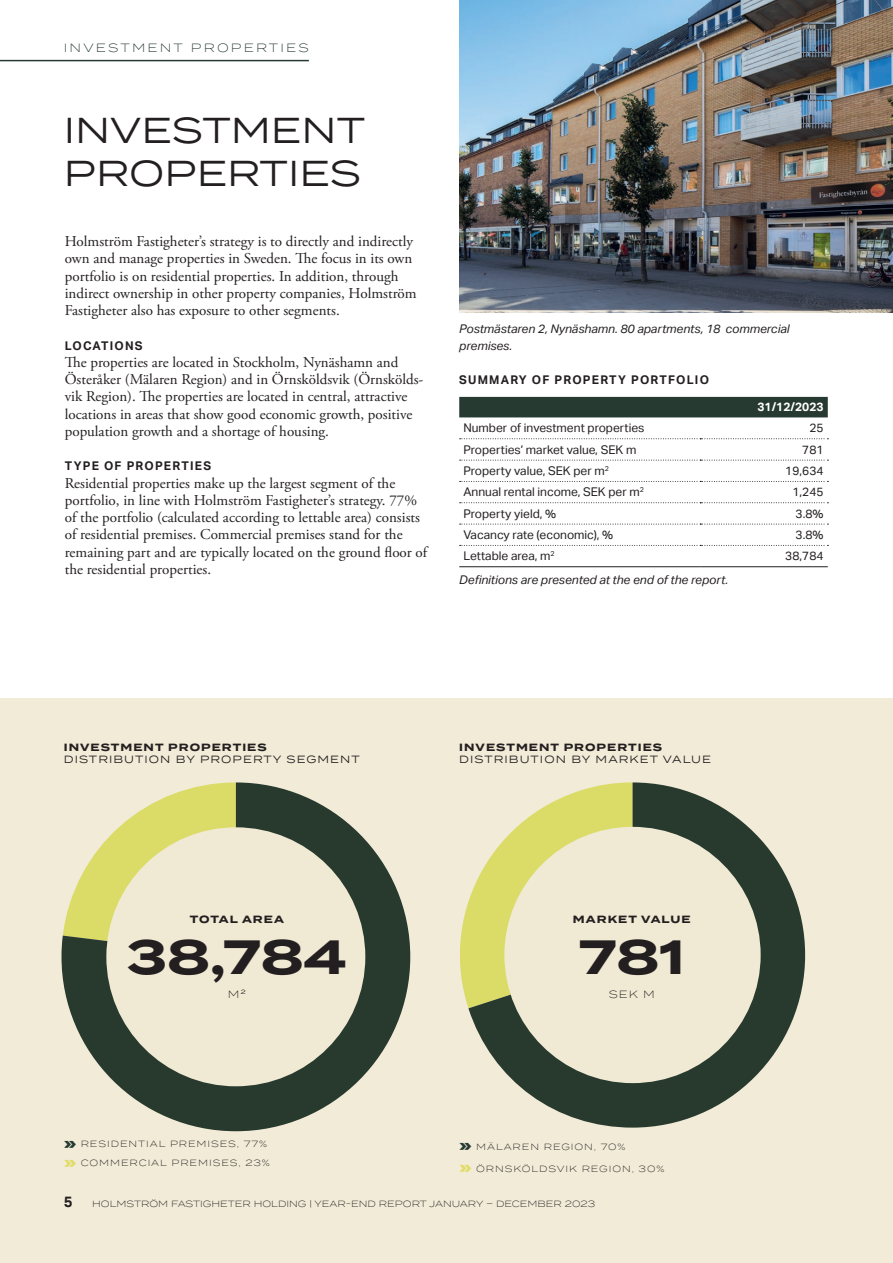
<style>
.page{position:relative;width:893px;height:1263px;background:#fff}
.page>*{position:absolute;margin:0;border:0;box-sizing:border-box;transform-origin:0 0}
.t1{font:700 48px "Termina";color:#231f20}
.t2{font:36px/43.5px "Termina";color:#231f20}
.t3{font:15px/17.2px "Adobe Garamond Pro";color:#231f20}
.t4{font:700 15px "Aktiv Grotesk";color:#231f20}
.t5{font:12px "Aktiv Grotesk";color:#231f20}
.t6{font:italic 12px/16.5px "Aktiv Grotesk";color:#231f20}
.t7{font:700 12px "Aktiv Grotesk";letter-spacing:.1em;color:#231f20}
.t8{font:300 12px "Termina";letter-spacing:.18em;color:#273a32}
.t9{font:700 12px "Aktiv Grotesk";color:#fff}
.t10{font:700 10.5px "Termina";letter-spacing:.1em;color:#231f20}
.t11{font:10.5px "Termina";letter-spacing:.1em;color:#231f20}
.t12{font:300 10.5px "Termina";color:#231f20}
.t13{font:300 9px/19px "Termina";letter-spacing:.095em;color:#231f20}
.t14{font:300 9px "Termina";color:#231f20}
.s1{font-weight:900;font-size:15px;color:#273a32}
.s2{font-weight:900;font-size:15px;color:#e1dc69}
</style>
<div class="page">
<hr style="left:0;top:60px;width:309px;height:1px;background:#273a32">
<div style="left:0;top:698px;width:893px;height:565px;background:#f2ebd8"></div>
<img style="left:459px;top:0;width:434px;height:313px">
<svg style="left:460px;top:903px;width:8px;height:104px"></svg>
<svg style="left:468px;top:782px;width:337px;height:345px"></svg>
<div style="left:504px;top:827px;width:257px;height:256px;background:#f0e9d3;border-radius:50%"></div>
<div style="left:459px;top:397px;width:369px;height:20px;background:#273a32"></div>
<svg style="left:460px;top:438px;width:368px;height:1px"></svg>
<svg style="left:460px;top:460px;width:368px;height:1px"></svg>
<svg style="left:460px;top:502px;width:368px;height:1px"></svg>
<svg style="left:460px;top:524px;width:368px;height:1px"></svg>
<svg style="left:460px;top:481px;width:368px;height:1px"></svg>
<svg style="left:460px;top:545px;width:368px;height:1px"></svg>
<hr style="left:459px;top:566px;width:241px;height:1px;background:#231f20">
<hr style="left:700px;top:566px;width:128px;height:1px;background:#231f20">
<svg style="left:62px;top:782px;width:348px;height:349px"></svg>
<div style="left:106px;top:827px;width:259px;height:259px;background:#f0e9d3;border-radius:50%"></div>
<p class="t8" style="left:64px;top:39px;width:247px">INVESTMENT PROPERTIES</p>
<h2 class="t2" style="left:64px;top:107px;width:303px">INVESTMENT<br>PROPERTIES</h2>
<p class="t3" style="left:65px;top:233px;width:353px">Holmström Fastigheter’s strategy is to directly and indirectly own and manage properties in Sweden. The focus in its own portfolio is on residential properties. In addition, through indirect ownership in other property companies, Holmström Fastigheter also has exposure to other segments.</p>
<p class="t7" style="left:65px;top:338px;width:79px">LOCATIONS</p>
<p class="t3" style="left:65px;top:354px;width:360px">The properties are located in Stockholm, Nynäshamn and Österåker (Mälaren Region) and in Örnsköldsvik (Örnskölds&shy;vik Region). The properties are located in central, attractive locations in areas that show good economic growth, positive population growth and a shortage of housing.</p>
<p class="t7" style="left:65px;top:459px;width:148px">TYPE OF PROPERTIES</p>
<p class="t3" style="left:65px;top:475px;width:364px">Residential properties make up the largest segment of the portfolio, in line with Holmström Fastigheter’s strategy. 77% of the portfolio (calculated according to lettable area) consists of residential premises. Commercial premises stand for the remaining part and are typically located on the ground floor of the residential properties.</p>
<p class="t6" style="left:459px;top:321px;width:332px">Postmästaren 2, Nynäshamn. 80 apartments, 18 commercial premises.</p>
<p class="t7" style="left:459px;top:373px;width:251px">SUMMARY OF PROPERTY PORTFOLIO</p>
<p class="t9" style="left:757px;top:400px;width:68px">31/12/2023</p>
<p class="t5" style="left:463px;top:421px;width:183px">Number of investment properties</p>
<p class="t5" style="left:809px;top:421px;width:16px">25</p>
<p class="t5" style="left:463px;top:443px;width:174px">Properties’ market value, SEK m</p>
<p class="t5" style="left:802px;top:443px;width:23px">781</p>
<p class="t5" style="left:463px;top:464px;width:147px">Property value, SEK per m<sup>2</sup></p>
<p class="t5" style="left:785px;top:464px;width:40px">19,634</p>
<p class="t5" style="left:463px;top:485px;width:182px">Annual rental income, SEK per m<sup>2</sup></p>
<p class="t5" style="left:792px;top:485px;width:33px">1,245</p>
<p class="t5" style="left:463px;top:506px;width:94px">Property yield, %</p>
<p class="t5" style="left:796px;top:506px;width:29px">3.8%</p>
<p class="t5" style="left:463px;top:528px;width:151px">Vacancy rate (economic), %</p>
<p class="t5" style="left:796px;top:528px;width:29px">3.8%</p>
<p class="t5" style="left:463px;top:549px;width:93px">Lettable area, m<sup>2</sup></p>
<p class="t5" style="left:785px;top:549px;width:40px">38,784</p>
<p class="t6" style="left:459px;top:571px;width:270px">Definitions are presented at the end of the report.</p>
<p class="t10" style="left:64px;top:740px;width:204px">INVESTMENT PROPERTIES</p>
<p class="t11" style="left:64px;top:752px;width:298px">DISTRIBUTION BY PROPERTY SEGMENT</p>
<p class="t10" style="left:459px;top:740px;width:204px">INVESTMENT PROPERTIES</p>
<p class="t11" style="left:459px;top:752px;width:253px">DISTRIBUTION BY MARKET VALUE</p>
<p class="t10" style="left:190px;top:911px;width:96px">TOTAL AREA</p>
<h1 class="t1" style="left:127px;top:921px;width:221px">38,784</h1>
<p class="t12" style="left:228px;top:986px;width:19px">M<sup>2</sup></p>
<p class="t10" style="left:573px;top:911px;width:119px">MARKET VALUE</p>
<h1 class="t1" style="left:579px;top:921px;width:107px">781</h1>
<p class="t12" style="left:609px;top:986px;width:48px">SEK M</p>
<p class="t13" style="left:64px;top:1134px;width:208px"><span class="s1">»</span> RESIDENTIAL PREMISES, 77% <span class="s2">»</span> COMMERCIAL PREMISES, 23%</p>
<p class="t13" style="left:459px;top:1136px;width:168px"><span class="s1">»</span> MÄLAREN REGION, 70%</p>
<p class="t13" style="left:459px;top:1158px;width:207px"><span class="s2">»</span> ÖRNSKÖLDSVIK REGION, 30%</p>
<p class="t4" style="left:64px;top:1193px;width:10px">5</p>
<p class="t14" style="left:92px;top:1197px;width:505px">HOLMSTRÖM FASTIGHETER HOLDING | YEAR-END REPORT JANUARY – DECEMBER 2023</p>
</div>
